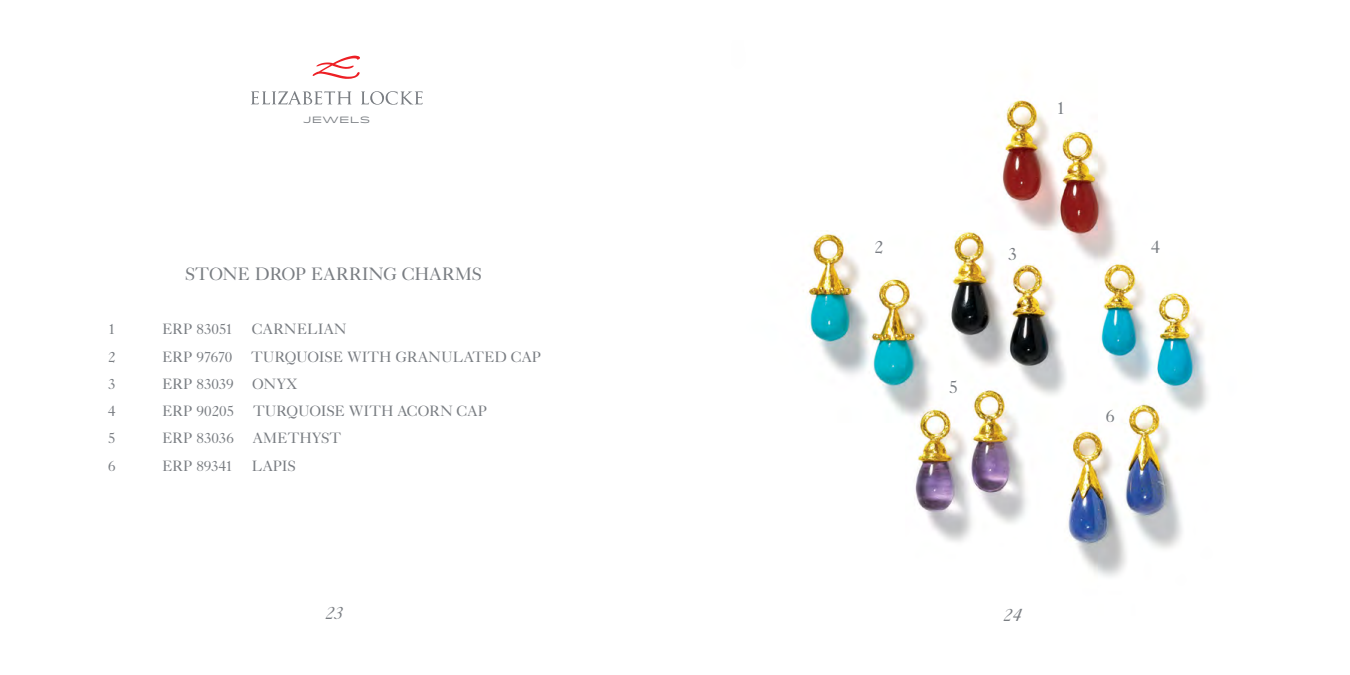
<style>
.page{position:relative;width:1350px;height:675px;background:#fff}
.page>*{position:absolute;margin:0;border:0;box-sizing:border-box;transform-origin:0 0}
.t1{font:18px "Caslon Five Forty";letter-spacing:-.005em;color:#797d82}
.t2{font:italic 18px "Caslon Five Forty";color:#797d82}
.t3{font:15px "Caslon Five Forty";color:#797d82}
.t4{font:15px "Caslon Five Forty";letter-spacing:-.03em;color:#797d82}
.t5{font:9.15px "Idlewild";letter-spacing:.035em;color:#797d82}
</style>
<div class="page">
<svg style="left:251px;top:91px;width:172px;height:14px"></svg>
<svg style="left:312px;top:56px;width:48px;height:23px"></svg>
<img style="left:808px;top:99px;width:400px;height:478px">
<p class="t5" style="left:303px;top:113px;width:69px">JEWELS</p>
<p class="t1" style="left:185px;top:263px;width:298px">STONE DROP EARRING CHARMS</p>
<p class="t3" style="left:108px;top:320px;width:9px">1</p>
<p class="t3" style="left:162px;top:320px;width:73px">ERP 83051</p>
<p class="t3" style="left:252px;top:320px;width:96px">CARNELIAN</p>
<p class="t3" style="left:108px;top:347px;width:9px">2</p>
<p class="t4" style="left:162px;top:347px;width:72px">ERP 97670</p>
<p class="t3" style="left:251px;top:347px;width:292px">TURQUOISE WITH GRANULATED CAP</p>
<p class="t3" style="left:108px;top:375px;width:9px">3</p>
<p class="t3" style="left:162px;top:375px;width:73px">ERP 83039</p>
<p class="t3" style="left:252px;top:375px;width:46px">ONYX</p>
<p class="t3" style="left:108px;top:402px;width:9px">4</p>
<p class="t3" style="left:162px;top:402px;width:74px">ERP 90205</p>
<p class="t3" style="left:253px;top:402px;width:236px">TURQUOISE WITH ACORN CAP</p>
<p class="t3" style="left:108px;top:429px;width:9px">5</p>
<p class="t3" style="left:162px;top:429px;width:73px">ERP 83036</p>
<p class="t3" style="left:253px;top:429px;width:90px">AMETHYST</p>
<p class="t3" style="left:108px;top:456px;width:9px">6</p>
<p class="t3" style="left:162px;top:456px;width:73px">ERP 89341</p>
<p class="t3" style="left:252px;top:456px;width:45px">LAPIS</p>
<p class="t1" style="left:875px;top:236px;width:10px">2</p>
<p class="t1" style="left:949px;top:376px;width:10px">5</p>
<p class="t1" style="left:1057px;top:97px;width:10px">1</p>
<p class="t1" style="left:1008px;top:243px;width:10px">3</p>
<p class="t1" style="left:1151px;top:236px;width:10px">4</p>
<p class="t1" style="left:1106px;top:405px;width:10px">6</p>
<p class="t2" style="left:326px;top:602px;width:19px">23</p>
<p class="t2" style="left:1004px;top:604px;width:19px">24</p>
</div>
